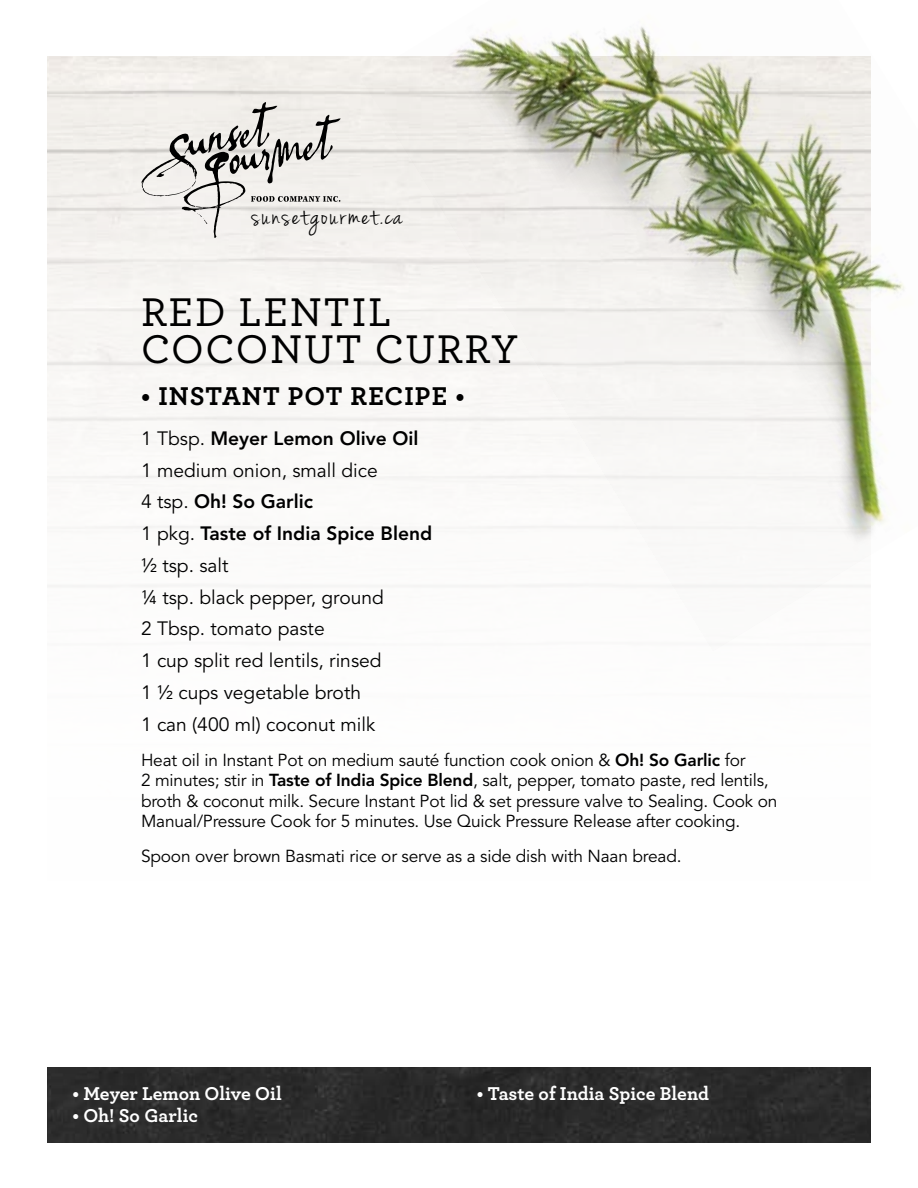
<style>
.page{position:relative;width:918px;height:1188px;background:#fff}
.page>*{position:absolute;margin:0;border:0;box-sizing:border-box;transform-origin:0 0}
.t1{font:500 42px/36.6px "Archer";letter-spacing:.04em;color:#000}
.t2{font:30px "Jenna Sue";letter-spacing:.07em;color:#000}
.t3{font:700 27px "Archer";letter-spacing:.04em;color:#000}
.t4{font:700 19.5px "Archer";color:#fff}
.t5{font:19.2px/31.8px "Avenir LT Std";color:#000}
.t6{font:17.25px/20.2px "Avenir LT Std";letter-spacing:-.01em;color:#000}
.s1{font-weight:800}
</style>
<div class="page">
<svg style="left:141px;top:101px;width:200px;height:139px;background:#d5d2cf"></svg>
<div style="left:47px;top:1068px;width:824px;height:74px;background:#2b2b2b"></div>
<img style="left:361px;top:26px;width:544px;height:619px">
<h2 class="t2" style="left:252px;top:198px;width:152px">sunsetgourmet.ca</h2>
<h1 class="t1" style="left:141px;top:292px;width:379px">RED LENTIL<br>COCONUT CURRY</h1>
<h3 class="t3" style="left:141px;top:374px;width:325px">• INSTANT POT RECIPE •</h3>
<p class="t5" style="left:141px;top:423px;width:293px">1 Tbsp. <span class="s1">Meyer Lemon Olive Oil<br></span>1 medium onion, small dice<br>4 tsp. <span class="s1">Oh! So Garlic<br></span>1 pkg. <span class="s1">Taste of India Spice Blend<br></span>1/2 tsp. salt<br>1/4 tsp. black pepper, ground<br>2 Tbsp. tomato paste<br>1 cup split red lentils, rinsed<br>1 1/2 cups vegetable broth<br>1 can (400 ml) coconut milk</p>
<p class="t6" style="left:141px;top:751px;width:638px">Heat oil in Instant Pot on medium sauté function cook onion &amp; <span class="s1">Oh! So Garlic</span> for<br>2 minutes; stir in <span class="s1">Taste of India Spice Blend</span>, salt, pepper, tomato paste, red lentils, broth &amp; coconut milk. Secure Instant Pot lid &amp; set pressure valve to Sealing. Cook on Manual/Pressure Cook for 5 minutes. Use Quick Pressure Release after cooking.</p>
<p class="t6" style="left:141px;top:847px;width:542px">Spoon over brown Basmati rice or serve as a side dish with Naan bread.</p>
<p class="t4" style="left:72px;top:1078px;width:211px">• Meyer Lemon Olive Oil</p>
<p class="t4" style="left:72px;top:1100px;width:127px">• Oh! So Garlic</p>
<p class="t4" style="left:477px;top:1078px;width:234px">• Taste of India Spice Blend</p>
</div>
